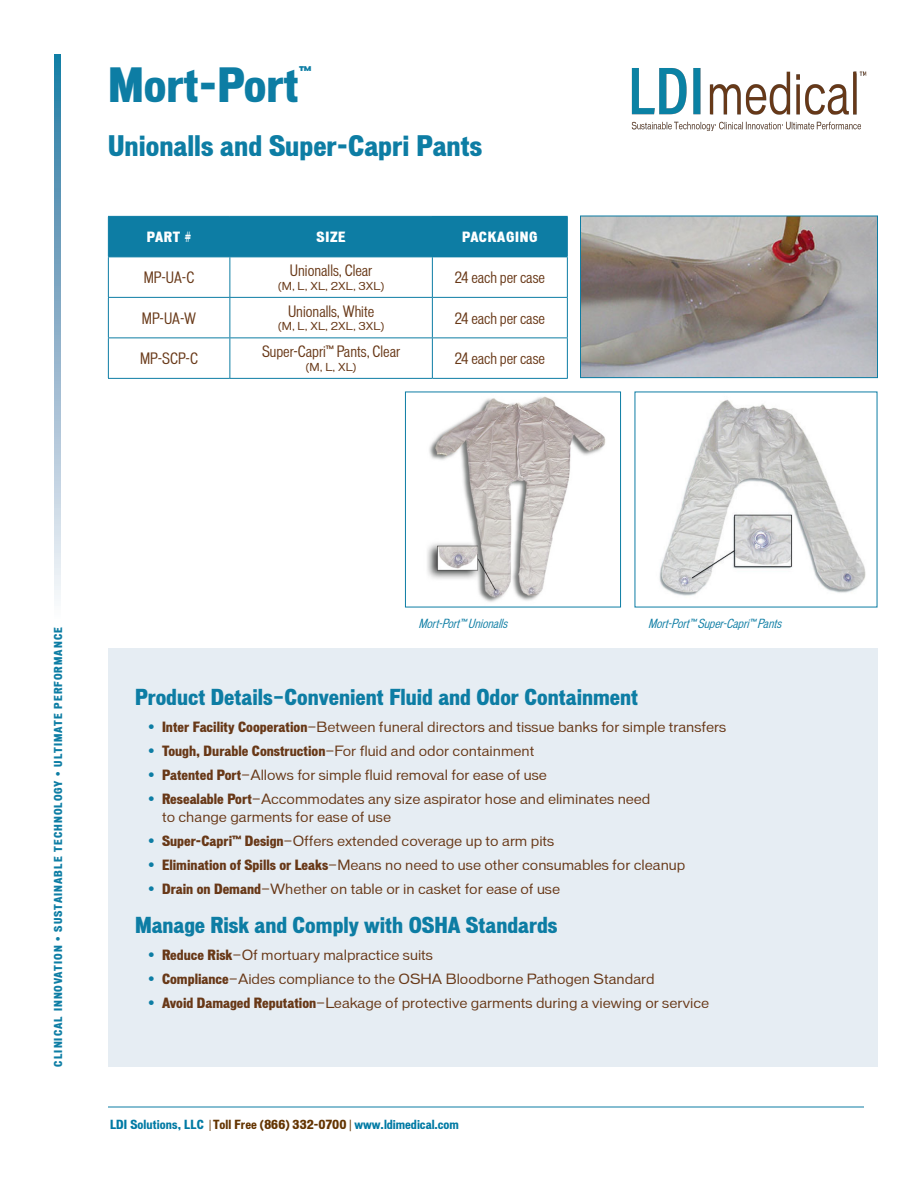
<style>
.page{position:relative;width:918px;height:1188px;background:#fff}
.page>*{position:absolute;margin:0;border:0;box-sizing:border-box;transform-origin:0 0}
.ENV_Single_Sheet_Tit{font:900 condensed 45px "Vonnes";color:#0d7da4}
.Env_Product_Descript{font:900 condensed 27px "Vonnes";color:#0d7da4}
.Env_List_Header{font:900 condensed 21px "Vonnes";color:#0d7da4}
.ENV_Single_Sheet_Tit-2{font:900 condensed 18px "Vonnes";color:#0d7da4}
.ENV_Table_Model_Numb{font:condensed 15px "Vonnes";color:#683817}
.ENV_List_Bullet{font:13.5px/18px "Vonnes";color:#683817}
.ENV_Table_Header{font:900 condensed 13.5px "Vonnes";letter-spacing:.05em;color:#fff}
.t1{font:700 expanded 12px "Vonnes";letter-spacing:.005em;color:#007aa4}
.ENV_Title_Sample{font:italic condensed 12px "Vonnes";color:#0d7da4}
.ENV_Text_Description{font:900 condensed 10.5px "Vonnes";letter-spacing:.1em;color:#0d7da4}
.Env_Table_Sub_Text{font:10.5px "Vonnes";color:#683817}
.s1{color:#0d7da4}
.s2{font-weight:900;font-stretch:condensed}
.s3{font-weight:400;font-stretch:normal;color:#643400}
.s4{color:#643400}
</style>
<div class="page">
<div style="left:108px;top:648px;width:770px;height:418px;background:#e6edf3"></div>
<svg style="left:54px;top:54px;width:7px;height:545px;background:#89b2ca"></svg>
<div style="left:109px;top:217px;width:323px;height:39px;background:#0d7da4"></div>
<div style="left:432px;top:216px;width:135px;height:41px;background:#0d7da4"></div>
<hr style="left:108px;top:257px;width:1px;height:40px;background:#0d7da4">
<hr style="left:230px;top:257px;width:1px;height:40px;background:#0d7da4">
<hr style="left:432px;top:257px;width:1px;height:40px;background:#0d7da4">
<hr style="left:567px;top:257px;width:1px;height:40px;background:#0d7da4">
<hr style="left:108px;top:297px;width:122px;height:1px;background:#0d7da4">
<hr style="left:108px;top:298px;width:1px;height:40px;background:#0d7da4">
<hr style="left:230px;top:297px;width:202px;height:1px;background:#0d7da4">
<hr style="left:230px;top:298px;width:1px;height:40px;background:#0d7da4">
<hr style="left:432px;top:297px;width:136px;height:1px;background:#0d7da4">
<hr style="left:432px;top:298px;width:1px;height:40px;background:#0d7da4">
<hr style="left:567px;top:298px;width:1px;height:40px;background:#0d7da4">
<hr style="left:108px;top:338px;width:122px;height:1px;background:#0d7da4">
<hr style="left:108px;top:338px;width:1px;height:40px;background:#0d7da4">
<hr style="left:230px;top:338px;width:202px;height:1px;background:#0d7da4">
<hr style="left:230px;top:338px;width:1px;height:40px;background:#0d7da4">
<hr style="left:432px;top:338px;width:136px;height:1px;background:#0d7da4">
<hr style="left:432px;top:338px;width:1px;height:40px;background:#0d7da4">
<hr style="left:567px;top:338px;width:1px;height:40px;background:#0d7da4">
<hr style="left:108px;top:378px;width:122px;height:1px;background:#0d7da4">
<hr style="left:230px;top:378px;width:202px;height:1px;background:#0d7da4">
<hr style="left:432px;top:378px;width:136px;height:1px;background:#0d7da4">
<hr style="left:108px;top:216px;width:122px;height:1px;background:#0d7da4">
<hr style="left:108px;top:217px;width:1px;height:39px;background:#0d7da4">
<hr style="left:230px;top:216px;width:202px;height:1px;background:#0d7da4">
<hr style="left:432px;top:216px;width:136px;height:1px;background:#0d7da4">
<hr style="left:567px;top:217px;width:1px;height:39px;background:#0d7da4">
<hr style="left:108px;top:256px;width:122px;height:1px;background:#0d7da4">
<hr style="left:230px;top:256px;width:202px;height:1px;background:#0d7da4">
<hr style="left:432px;top:256px;width:136px;height:1px;background:#0d7da4">
<hr style="left:108px;top:1107px;width:756px;height:1px;background:#0d7da4">
<img style="left:582px;top:218px;width:294px;height:158px">
<div style="left:580px;top:216px;width:298px;height:162px;border:1px solid #0d7da4"></div>
<img style="left:659px;top:400px;width:207px;height:196px">
<img style="left:427px;top:396px;width:179px;height:206px">
<div style="left:405px;top:392px;width:216px;height:216px;border:1px solid #0d7da4"></div>
<img style="left:631px;top:68px;width:236px;height:63px">
<p class="ENV_Single_Sheet_Tit" style="left:108px;top:59px;width:193px">Mort-Port</p>
<p class="ENV_Single_Sheet_Tit-2" style="left:299px;top:62px;width:14px">™</p>
<p class="Env_Product_Descript" style="left:108px;top:130px;width:376px">Unionalls and Super-Capri Pants</p>
<p class="ENV_Table_Header" style="left:147px;top:229px;width:46px">PART #</p>
<p class="ENV_Table_Header" style="left:317px;top:229px;width:30px">SIZE</p>
<p class="ENV_Table_Header" style="left:462px;top:229px;width:77px">PACKAGING</p>
<p class="ENV_Table_Model_Numb" style="left:144px;top:269px;width:52px">MP-UA-C</p>
<p class="ENV_Table_Model_Numb" style="left:290px;top:262px;width:84px">Unionalls, Clear</p>
<p class="Env_Table_Sub_Text" style="left:278px;top:280px;width:107px">(M, L, XL, 2XL, 3XL)</p>
<p class="ENV_Table_Model_Numb" style="left:455px;top:269px;width:92px">24 each per case</p>
<p class="ENV_Table_Model_Numb" style="left:142px;top:309px;width:56px">MP-UA-W</p>
<p class="ENV_Table_Model_Numb" style="left:288px;top:303px;width:88px">Unionalls, White</p>
<p class="Env_Table_Sub_Text" style="left:278px;top:320px;width:107px">(M, L, XL, 2XL, 3XL)</p>
<p class="ENV_Table_Model_Numb" style="left:140px;top:350px;width:59px">MP-SCP-C</p>
<p class="ENV_Table_Model_Numb" style="left:262px;top:343px;width:140px">Super-Capri™ Pants, Clear</p>
<p class="Env_Table_Sub_Text" style="left:306px;top:361px;width:52px">(M, L, XL)</p>
<p class="ENV_Table_Model_Numb" style="left:455px;top:309px;width:92px">24 each per case</p>
<p class="ENV_Table_Model_Numb" style="left:455px;top:350px;width:92px">24 each per case</p>
<p class="ENV_Text_Description" style="left:52px;top:1066px;width:441px;rotate:-90deg">CLINICAL INNOVATION • SUSTAINABLE TECHNOLOGY • ULTIMATE PERFORMANCE</p>
<p class="ENV_Title_Sample" style="left:418px;top:616px;width:94px">Mort-Port™Unionalls</p>
<p class="ENV_Title_Sample" style="left:648px;top:616px;width:138px">Mort-Port™Super-Capri™Pants</p>
<p class="Env_List_Header" style="left:135px;top:684px;width:505px">Product Details—Convenient Fluid and Odor Containment</p>
<p class="ENV_List_Bullet" style="left:148px;top:718px;width:579px"><span class="s1">•</span> <span class="s2">Inter Facility Cooperation</span>—Between funeral directors and tissue banks for simple transfers</p>
<p class="ENV_List_Bullet" style="left:148px;top:742px;width:388px"><span class="s1">•</span> <span class="s2">Tough, Durable Construction</span>—For fluid and odor containment</p>
<p class="ENV_List_Bullet" style="left:148px;top:766px;width:400px"><span class="s1">•</span> <span class="s2">Patented Port</span>—Allows for simple fluid removal for ease of use</p>
<p class="ENV_List_Bullet" style="left:162px;top:790px;width:490px;text-indent:-14px"><span class="s1">•</span> <span class="s2">Resealable Port</span>—Accommodates any size aspirator hose and eliminates need to change garments for ease of use</p>
<p class="ENV_List_Bullet" style="left:148px;top:832px;width:407px"><span class="s1">•</span> <span class="s2">Super-Capri™ Design</span>—Offers extended coverage up to arm pits</p>
<p class="ENV_List_Bullet" style="left:148px;top:856px;width:538px"><span class="s1">•</span> <span class="s2">Elimination of Spills or Leaks</span>—Means no need to use other consumables for cleanup</p>
<p class="ENV_List_Bullet" style="left:148px;top:880px;width:413px"><span class="s1">•</span> <span class="s2">Drain on Demand</span>—Whether on table or in casket for ease of use</p>
<p class="Env_List_Header" style="left:135px;top:912px;width:424px">Manage Risk and Comply with OSHA Standards</p>
<p class="ENV_List_Bullet" style="left:148px;top:946px;width:286px"><span class="s1">•</span> <span class="s2">Reduce Risk</span>—Of mortuary malpractice suits</p>
<p class="ENV_List_Bullet" style="left:148px;top:970px;width:508px"><span class="s1">•</span> <span class="s2">Compliance</span>—Aides compliance to the OSHA Bloodborne Pathogen Standard</p>
<p class="ENV_List_Bullet" style="left:148px;top:994px;width:562px"><span class="s1">•</span> <span class="s2">Avoid Damaged Reputation</span>—Leakage of protective garments during a viewing or service</p>
<p class="t1" style="left:110px;top:1117px;width:350px">LDI Solutions, LLC <span class="s3">|</span> <span class="s4">Toll Free (866) 332-0700</span> <span class="s3">|</span> www.ldimedical.com</p>
</div>
